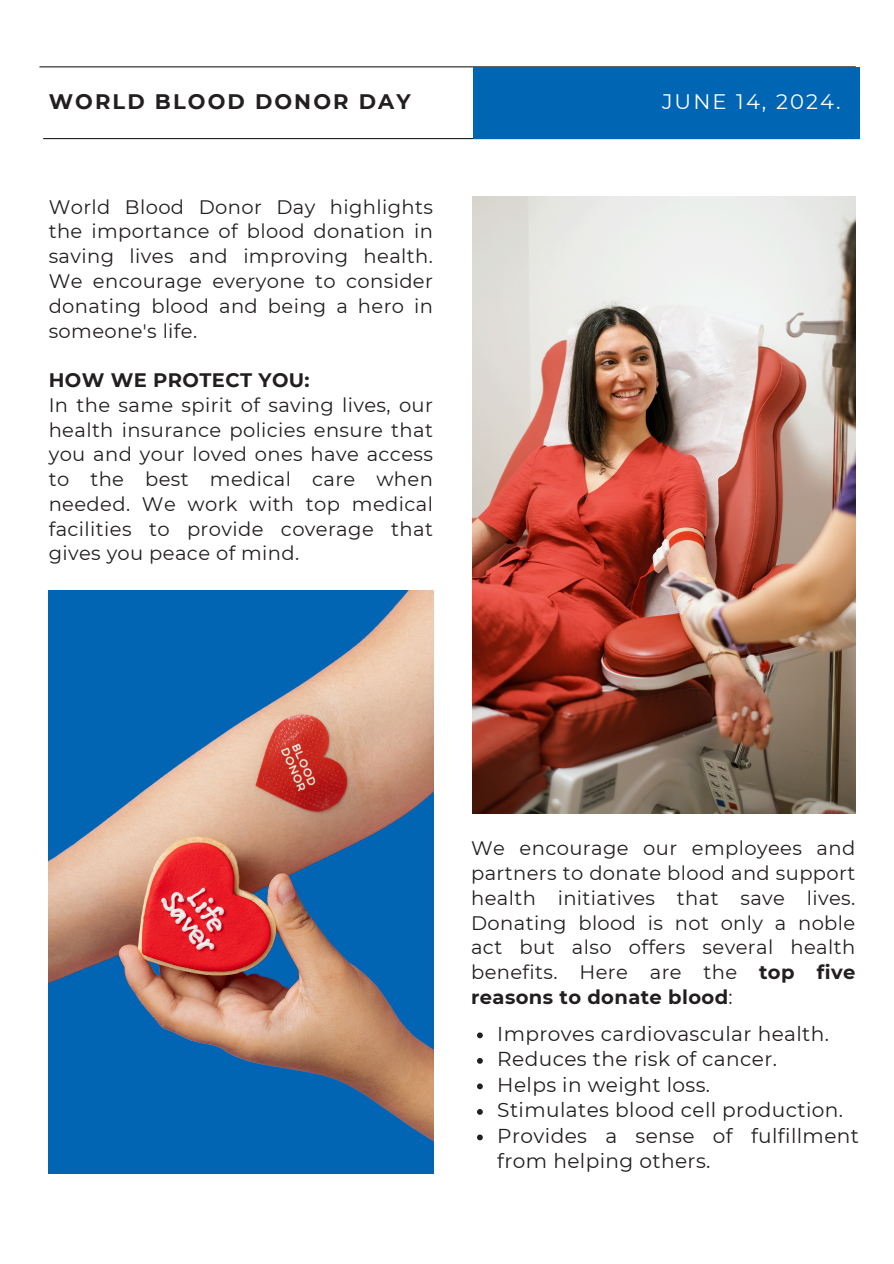
<style>
.page{position:relative;width:894px;height:1264px;background:#fff}
.page>*{position:absolute;margin:0;border:0;box-sizing:border-box;transform-origin:0 0}
.t1{font:700 21px "Montserrat";letter-spacing:.1em;color:#231f20}
.t2{font:21px "Montserrat";letter-spacing:.1em;color:#fff}
.t3{font:20.1px/25.5px "Montserrat";letter-spacing:.02em;color:#231f20}
.t4{font:19.5px/24.8px "Montserrat";letter-spacing:.02em;color:#231f20;text-align:justify}
.t5{font:700 19.5px "Montserrat";letter-spacing:.02em;color:#231f20}
.s1{font-weight:700}
</style>
<div class="page">
<hr style="left:43px;top:138px;width:816px;height:1px;background:#231f20">
<hr style="left:39px;top:66px;width:816px;height:1px;background:#231f20">
<div style="left:472px;top:67px;width:387px;height:71px;background:#0065b3"></div>
<img style="left:472px;top:197px;width:383px;height:616px">
<img style="left:48px;top:591px;width:385px;height:579px">
<svg style="left:477px;top:1032px;width:5px;height:6px"></svg>
<svg style="left:477px;top:1058px;width:5px;height:5px"></svg>
<svg style="left:477px;top:1083px;width:5px;height:6px"></svg>
<svg style="left:477px;top:1109px;width:5px;height:5px"></svg>
<svg style="left:477px;top:1134px;width:5px;height:6px"></svg>
<p class="t1" style="left:49px;top:89px;width:363px">WORLD BLOOD DONOR DAY</p>
<p class="t2" style="left:661px;top:89px;width:180px">JUNE 14, 2024.</p>
<h2 class="t4" style="left:49px;top:194px;width:385px">World Blood Donor Day highlights the importance of blood donation in saving lives and improving health.<br>We encourage everyone to consider donating blood and being a hero in someone's life.</h2>
<p class="t5" style="left:49px;top:368px;width:262px">HOW WE PROTECT YOU:</p>
<p class="t4" style="left:49px;top:392px;width:385px">In the same spirit of saving lives, our health insurance policies ensure that you and your loved ones have access to the best medical care when needed. We work with top medical facilities to provide coverage that gives you peace of mind.</p>
<p class="t4" style="left:471px;top:836px;width:385px">We encourage our employees and partners to donate blood and support health initiatives that save lives.<br>Donating blood is not only a noble act but also offers several health benefits. Here are the <span class="s1">top five reasons to donate blood</span>:</p>
<p class="t3" style="left:497px;top:1020px;width:333px">Improves cardiovascular health.</p>
<p class="t3" style="left:497px;top:1046px;width:281px">Reduces the risk of cancer.</p>
<p class="t3" style="left:497px;top:1071px;width:214px">Helps in weight loss.</p>
<p class="t3" style="left:497px;top:1097px;width:347px">Stimulates blood cell production.</p>
<p class="t3" style="left:497px;top:1122px;width:363px">Provides a sense of fulfillment from helping others.</p>
</div>
